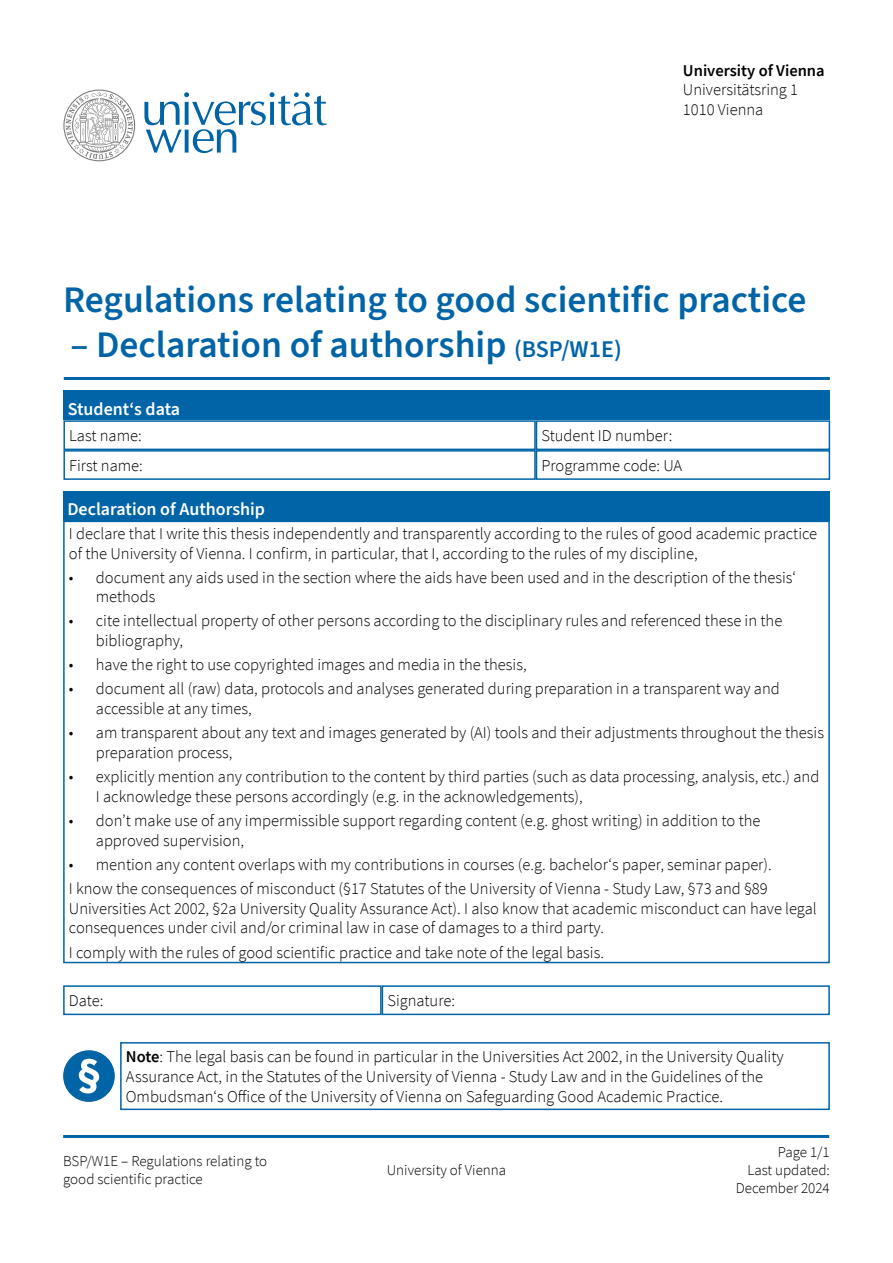
<style>
.page{position:relative;width:893px;height:1263px;background:#fff}
.page>*{position:absolute;margin:0;border:0;box-sizing:border-box;transform-origin:0 0}
.H1_-_Ueberschrift{font:600 37.5px "Source Sans 3";color:#0064a7}
.H2_-_Ueberschrift{font:600 18px "Source Sans 3";color:#fff}
.H2_-_Ueberschrift_EN{font:600 18px "Source Sans 3";color:#fff}
.P_-_Fließtext{font:300 16.5px/19.8px "Source Sans Pro";color:#000}
.P_-_Fließtext_EN{font:300 16.5px "Source Sans Pro";color:#000}
.t1{font:600 16.5px "Source Sans Pro";color:#000}
.t2{font:300 15px/18px "Source Sans Pro";color:#000}
.s1{font-size:24px}
.s2{font-weight:600}
</style>
<div class="page">
<svg style="left:63px;top:90px;width:72px;height:71px"></svg>
<svg style="left:144px;top:92px;width:183px;height:61px"></svg>
<hr style="left:63px;top:1135px;width:766px;height:3px;background:#0064a7">
<hr style="left:64px;top:377px;width:766px;height:3px;background:#0064a7">
<div style="left:63px;top:491px;width:767px;height:30px;background:#0064a7"></div>
<div style="left:63px;top:521px;width:767px;height:442px;border:2px solid #0064a7"></div>
<div style="left:63px;top:985px;width:319px;height:30px;border:2px solid #0064a7"></div>
<div style="left:382px;top:985px;width:448px;height:30px;border:2px solid #0064a7"></div>
<div style="left:120px;top:1042px;width:710px;height:68px;border:2px solid #0064a7"></div>
<svg style="left:63px;top:1050px;width:52px;height:52px"></svg>
<div style="left:63px;top:391px;width:767px;height:29px;background:#0064a7"></div>
<div style="left:63px;top:420px;width:473px;height:30px;border:2px solid #0064a7"></div>
<div style="left:63px;top:450px;width:473px;height:30px;border:2px solid #0064a7"></div>
<div style="left:536px;top:420px;width:294px;height:30px;border:2px solid #0064a7"></div>
<div style="left:536px;top:450px;width:294px;height:30px;border:2px solid #0064a7"></div>
<p class="t1" style="left:683px;top:59px;width:143px">University of Vienna</p>
<p class="P_-_Fließtext" style="left:683px;top:80px;width:117px">Universitätsring 1<br>1010 Vienna</p>
<h1 class="H1_-_Ueberschrift" style="left:63px;top:276px;width:745px">Regulations relating to good scientific practice</h1>
<h1 class="H1_-_Ueberschrift" style="left:71px;top:321px;width:553px">– Declaration of authorship <span class="s1">(BSP/W1E)</span></h1>
<h2 class="H2_-_Ueberschrift_EN" style="left:68px;top:397px;width:114px">Student‘s data</h2>
<p class="P_-_Fließtext_EN" style="left:69px;top:426px;width:74px">Last name:</p>
<p class="P_-_Fließtext_EN" style="left:69px;top:456px;width:75px">First name:</p>
<p class="P_-_Fließtext_EN" style="left:541px;top:426px;width:132px">Student ID number:</p>
<p class="P_-_Fließtext_EN" style="left:541px;top:456px;width:142px">Programme code: UA</p>
<h2 class="H2_-_Ueberschrift" style="left:67px;top:497px;width:199px">Declaration of Authorship</h2>
<p class="P_-_Fließtext" style="left:69px;top:523px;width:750px">I declare that I write this thesis independently and transparently according to the rules of good academic practice of the University of Vienna. I confirm, in particular, that I, according to the rules of my discipline,</p>
<p class="P_-_Fließtext" style="left:96px;top:567px;width:702px;text-indent:-27px">• document any aids used in the section where the aids have been used and in the description of the thesis‘ methods</p>
<p class="P_-_Fließtext" style="left:96px;top:611px;width:688px;text-indent:-27px">• cite intellectual property of other persons according to the disciplinary rules and referenced these in the bibliography,</p>
<p class="P_-_Fließtext" style="left:69px;top:655px;width:459px">• have the right to use copyrighted images and media in the thesis,</p>
<p class="P_-_Fließtext" style="left:96px;top:679px;width:685px;text-indent:-27px">• document all (raw) data, protocols and analyses generated during preparation in a transparent way and accessible at any times,</p>
<p class="P_-_Fließtext" style="left:96px;top:723px;width:730px;text-indent:-27px">• am transparent about any text and images generated by (AI) tools and their adjustments throughout the thesis preparation process,</p>
<p class="P_-_Fließtext" style="left:96px;top:767px;width:725px;text-indent:-27px">• explicitly mention any contribution to the content by third parties (such as data processing, analysis, etc.) and<br>I acknowledge these persons accordingly (e.g. in the acknowledgements),</p>
<p class="P_-_Fließtext" style="left:96px;top:811px;width:666px;text-indent:-27px">• don’t make use of any impermissible support regarding content (e.g. ghost writing) in addition to the approved supervision,</p>
<p class="P_-_Fließtext" style="left:69px;top:854px;width:704px">• mention any content overlaps with my contributions in courses (e.g. bachelor‘s paper, seminar paper).</p>
<p class="P_-_Fließtext" style="left:69px;top:878px;width:749px">I know the consequences of misconduct (§17 Statutes of the University of Vienna - Study Law, §73 and §89<br>Universities Act 2002, §2a University Quality Assurance Act). I also know that academic misconduct can have legal consequences under civil and/or criminal law in case of damages to a third party.</p>
<p class="P_-_Fließtext" style="left:69px;top:942px;width:537px">I comply with the rules of good scientific practice and take note of the legal basis.</p>
<p class="P_-_Fließtext" style="left:69px;top:991px;width:36px">Date:</p>
<p class="P_-_Fließtext" style="left:387px;top:991px;width:69px">Signature:</p>
<p class="P_-_Fließtext" style="left:126px;top:1047px;width:659px"><span class="s2">Note</span>: The legal basis can be found in particular in the Universities Act 2002, in the University Quality<br>Assurance Act, in the Statutes of the University of Vienna - Study Law and in the Guidelines of the<br>Ombudsman‘s Office of the University of Vienna on Safeguarding Good Academic Practice.</p>
<p class="t2" style="left:63px;top:1151px;width:206px">BSP/W1E – Regulations relating to good scientific practice</p>
<p class="t2" style="left:736px;top:1142px;width:96px;text-align:right">Page 1/1<br>Last updated:<br>December 2024</p>
<p class="t2" style="left:387px;top:1160px;width:121px">University of Vienna</p>
</div>
